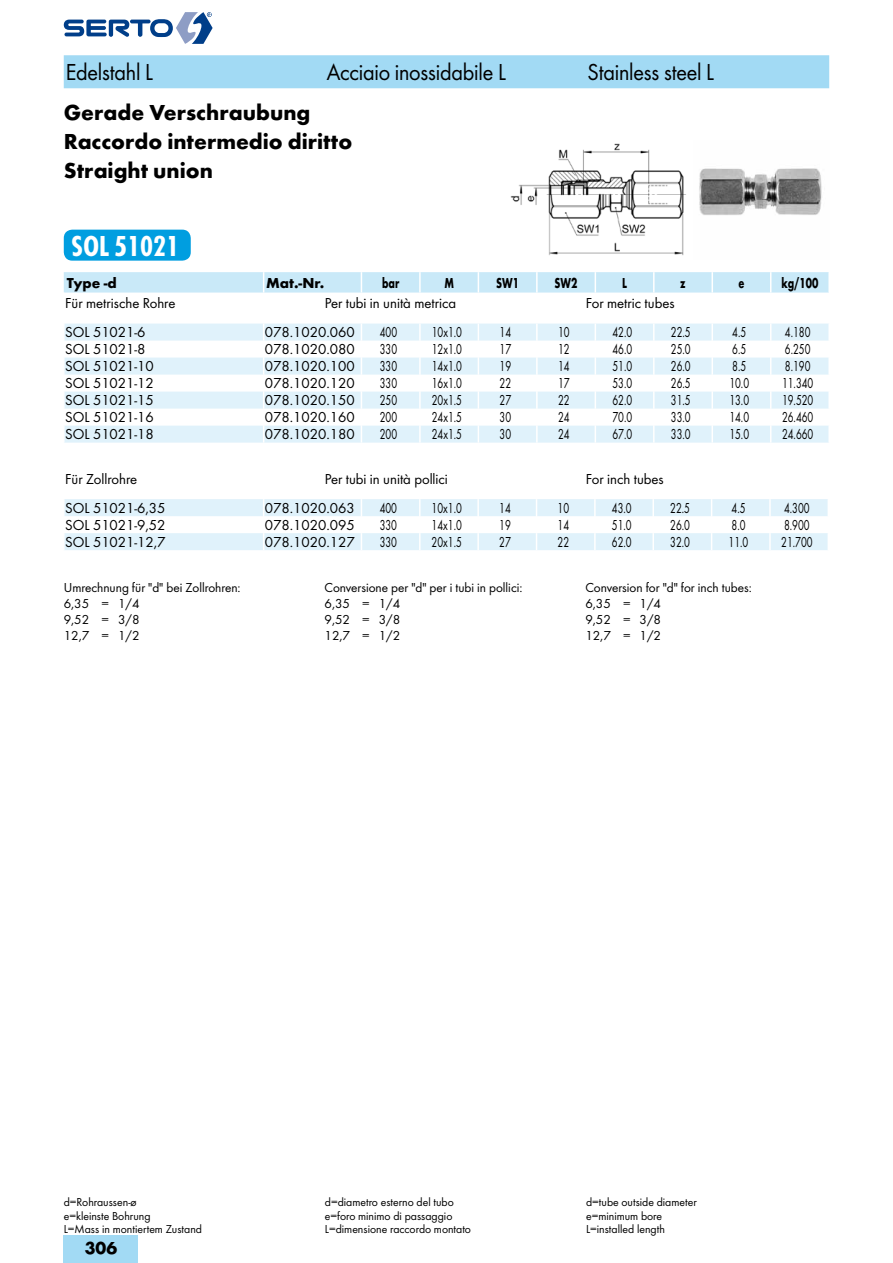
<style>
.page{position:relative;width:893px;height:1263px;background:#fff}
.page>*{position:absolute;margin:0;border:0;box-sizing:border-box;transform-origin:0 0}
.t1{font:700 30px "Futura Con";color:#fff}
.t2{font:24px "Futura Boo";letter-spacing:-.01em;color:#000;scale:.94 1}
.t3{font:700 22.5px/28.8px "Futura";color:#000}
.t4{font:700 18px "Futura";color:#000}
.t5{font:15px "Futura Boo";color:#000}
.t6{font:15px "Futura Boo";color:#000;scale:.7 1}
.t7{font:700 15px "Futura";color:#000;scale:.7 1}
.t8{font:700 15px "Futura";color:#000}
.t9{font:13.5px/16.2px "Futura Boo";color:#000}
.t10{font:12px/13.5px "Futura Boo";color:#000}
</style>
<div class="page">
<div style="left:63px;top:55px;width:767px;height:34px;background:#a2daf4"></div>
<svg style="left:64px;top:12px;width:149px;height:32px"></svg>
<svg style="left:63px;top:229px;width:766px;height:214px"></svg>
<hr style="left:828px;top:272px;width:2px;height:21px;background:#fff">
<img style="left:507px;top:143px;width:182px;height:116px">
<img style="left:693px;top:168px;width:136px;height:91px">
<div style="left:64px;top:230px;width:127px;height:31px;background:#009ee0;border-radius:9px"></div>
<svg style="left:64px;top:499px;width:764px;height:51px"></svg>
<div style="left:64px;top:1235px;width:74px;height:28px;background:#a2daf4"></div>
<h2 class="t2" style="left:66px;top:57px;width:94px">Edelstahl L</h2>
<h2 class="t2" style="left:327px;top:57px;width:192px">Acciaio inossidabile L</h2>
<h2 class="t2" style="left:587px;top:57px;width:136px">Stainless steel L</h2>
<h3 class="t3" style="left:64px;top:98px;width:290px">Gerade Verschraubung<br>Raccordo intermedio diritto<br>Straight union</h3>
<h1 class="t1" style="left:71px;top:228px;width:109px">SOL 51021</h1>
<p class="t8" style="left:67px;top:274px;width:51px">Type -d</p>
<p class="t8" style="left:266px;top:274px;width:60px">Mat.-Nr.</p>
<p class="t7" style="left:382px;top:274px;width:26px">bar</p>
<p class="t7" style="left:444px;top:274px;width:15px">M</p>
<p class="t7" style="left:496px;top:274px;width:34px">SW1</p>
<p class="t7" style="left:555px;top:274px;width:34px">SW2</p>
<p class="t7" style="left:622px;top:274px;width:9px">L</p>
<p class="t7" style="left:680px;top:274px;width:9px">z</p>
<p class="t7" style="left:738px;top:274px;width:10px">e</p>
<p class="t7" style="left:782px;top:274px;width:54px">kg/100</p>
<p class="t5" style="left:65px;top:294px;width:112px">Für metrische Rohre</p>
<p class="t5" style="left:325px;top:294px;width:133px">Per tubi in unità metrica</p>
<p class="t5" style="left:586px;top:294px;width:90px">For metric tubes</p>
<p class="t5" style="left:65px;top:323px;width:82px">SOL 51021-6</p>
<p class="t5" style="left:265px;top:323px;width:91px">078.1020.060</p>
<p class="t6" style="left:380px;top:323px;width:26px">400</p>
<p class="t6" style="left:432px;top:323px;width:45px">10x1.0</p>
<p class="t6" style="left:500px;top:323px;width:18px">14</p>
<p class="t6" style="left:558px;top:323px;width:18px">10</p>
<p class="t6" style="left:612px;top:323px;width:30px">42.0</p>
<p class="t6" style="left:671px;top:323px;width:30px">22.5</p>
<p class="t6" style="left:732px;top:323px;width:21px">4.5</p>
<p class="t6" style="left:785px;top:323px;width:38px">4.180</p>
<p class="t5" style="left:65px;top:340px;width:82px">SOL 51021-8</p>
<p class="t5" style="left:265px;top:340px;width:91px">078.1020.080</p>
<p class="t6" style="left:380px;top:340px;width:26px">330</p>
<p class="t6" style="left:432px;top:340px;width:45px">12x1.0</p>
<p class="t6" style="left:500px;top:340px;width:18px">17</p>
<p class="t6" style="left:558px;top:340px;width:18px">12</p>
<p class="t6" style="left:612px;top:340px;width:30px">46.0</p>
<p class="t6" style="left:671px;top:340px;width:30px">25.0</p>
<p class="t6" style="left:732px;top:340px;width:21px">6.5</p>
<p class="t6" style="left:785px;top:340px;width:38px">6.250</p>
<p class="t5" style="left:65px;top:357px;width:90px">SOL 51021-10</p>
<p class="t5" style="left:265px;top:357px;width:91px">078.1020.100</p>
<p class="t6" style="left:380px;top:357px;width:26px">330</p>
<p class="t6" style="left:432px;top:357px;width:45px">14x1.0</p>
<p class="t6" style="left:500px;top:357px;width:18px">19</p>
<p class="t6" style="left:558px;top:357px;width:18px">14</p>
<p class="t6" style="left:612px;top:357px;width:30px">51.0</p>
<p class="t6" style="left:671px;top:357px;width:30px">26.0</p>
<p class="t6" style="left:732px;top:357px;width:21px">8.5</p>
<p class="t6" style="left:785px;top:357px;width:38px">8.190</p>
<p class="t5" style="left:65px;top:374px;width:90px">SOL 51021-12</p>
<p class="t5" style="left:265px;top:374px;width:91px">078.1020.120</p>
<p class="t6" style="left:380px;top:374px;width:26px">330</p>
<p class="t6" style="left:432px;top:374px;width:45px">16x1.0</p>
<p class="t6" style="left:500px;top:374px;width:18px">22</p>
<p class="t6" style="left:558px;top:374px;width:18px">17</p>
<p class="t6" style="left:612px;top:374px;width:30px">53.0</p>
<p class="t6" style="left:671px;top:374px;width:30px">26.5</p>
<p class="t6" style="left:729px;top:374px;width:30px">10.0</p>
<p class="t6" style="left:782px;top:374px;width:46px">11.340</p>
<p class="t5" style="left:65px;top:391px;width:90px">SOL 51021-15</p>
<p class="t5" style="left:265px;top:391px;width:91px">078.1020.150</p>
<p class="t6" style="left:380px;top:391px;width:26px">250</p>
<p class="t6" style="left:432px;top:391px;width:45px">20x1.5</p>
<p class="t6" style="left:500px;top:391px;width:18px">27</p>
<p class="t6" style="left:558px;top:391px;width:18px">22</p>
<p class="t6" style="left:612px;top:391px;width:30px">62.0</p>
<p class="t6" style="left:671px;top:391px;width:30px">31.5</p>
<p class="t6" style="left:729px;top:391px;width:30px">13.0</p>
<p class="t6" style="left:782px;top:391px;width:46px">19.520</p>
<p class="t5" style="left:65px;top:408px;width:90px">SOL 51021-16</p>
<p class="t5" style="left:265px;top:408px;width:91px">078.1020.160</p>
<p class="t6" style="left:380px;top:408px;width:26px">200</p>
<p class="t6" style="left:432px;top:408px;width:45px">24x1.5</p>
<p class="t6" style="left:500px;top:408px;width:18px">30</p>
<p class="t6" style="left:558px;top:408px;width:18px">24</p>
<p class="t6" style="left:612px;top:408px;width:30px">70.0</p>
<p class="t6" style="left:671px;top:408px;width:30px">33.0</p>
<p class="t6" style="left:729px;top:408px;width:30px">14.0</p>
<p class="t6" style="left:782px;top:408px;width:46px">26.460</p>
<p class="t5" style="left:65px;top:425px;width:90px">SOL 51021-18</p>
<p class="t5" style="left:265px;top:425px;width:91px">078.1020.180</p>
<p class="t6" style="left:380px;top:425px;width:26px">200</p>
<p class="t6" style="left:432px;top:425px;width:45px">24x1.5</p>
<p class="t6" style="left:500px;top:425px;width:18px">30</p>
<p class="t6" style="left:558px;top:425px;width:18px">24</p>
<p class="t6" style="left:612px;top:425px;width:30px">67.0</p>
<p class="t6" style="left:671px;top:425px;width:30px">33.0</p>
<p class="t6" style="left:729px;top:425px;width:30px">15.0</p>
<p class="t6" style="left:782px;top:425px;width:46px">24.660</p>
<p class="t5" style="left:65px;top:470px;width:73px">Für Zollrohre</p>
<p class="t5" style="left:325px;top:470px;width:125px">Per tubi in unità pollici</p>
<p class="t5" style="left:586px;top:470px;width:80px">For inch tubes</p>
<p class="t5" style="left:65px;top:499px;width:102px">SOL 51021-6,35</p>
<p class="t5" style="left:265px;top:499px;width:91px">078.1020.063</p>
<p class="t6" style="left:380px;top:499px;width:26px">400</p>
<p class="t6" style="left:432px;top:499px;width:45px">10x1.0</p>
<p class="t6" style="left:499px;top:499px;width:18px">14</p>
<p class="t6" style="left:558px;top:499px;width:18px">10</p>
<p class="t6" style="left:612px;top:499px;width:30px">43.0</p>
<p class="t6" style="left:670px;top:499px;width:30px">22.5</p>
<p class="t6" style="left:731px;top:499px;width:21px">4.5</p>
<p class="t6" style="left:784px;top:499px;width:38px">4.300</p>
<p class="t5" style="left:65px;top:516px;width:102px">SOL 51021-9,52</p>
<p class="t5" style="left:265px;top:516px;width:91px">078.1020.095</p>
<p class="t6" style="left:380px;top:516px;width:26px">330</p>
<p class="t6" style="left:432px;top:516px;width:45px">14x1.0</p>
<p class="t6" style="left:499px;top:516px;width:18px">19</p>
<p class="t6" style="left:558px;top:516px;width:18px">14</p>
<p class="t6" style="left:612px;top:516px;width:30px">51.0</p>
<p class="t6" style="left:670px;top:516px;width:30px">26.0</p>
<p class="t6" style="left:731px;top:516px;width:21px">8.0</p>
<p class="t6" style="left:784px;top:516px;width:38px">8.900</p>
<p class="t5" style="left:65px;top:533px;width:102px">SOL 51021-12,7</p>
<p class="t5" style="left:265px;top:533px;width:91px">078.1020.127</p>
<p class="t6" style="left:380px;top:533px;width:26px">330</p>
<p class="t6" style="left:432px;top:533px;width:45px">20x1.5</p>
<p class="t6" style="left:499px;top:533px;width:18px">27</p>
<p class="t6" style="left:558px;top:533px;width:18px">22</p>
<p class="t6" style="left:612px;top:533px;width:30px">62.0</p>
<p class="t6" style="left:670px;top:533px;width:30px">32.0</p>
<p class="t6" style="left:729px;top:533px;width:30px">11.0</p>
<p class="t6" style="left:781px;top:533px;width:46px">21.700</p>
<p class="t9" style="left:64px;top:579px;width:178px">Umrechnung für "d" bei Zollrohren:<br>6,35 = 1/4<br>9,52 = 3/8<br>12,7 = 1/2</p>
<p class="t9" style="left:325px;top:579px;width:199px">Conversione per "d" per i tubi in pollici:<br>6,35 = 1/4<br>9,52 = 3/8<br>12,7 = 1/2</p>
<p class="t9" style="left:585px;top:579px;width:168px">Conversion for "d" for inch tubes:<br>6,35 = 1/4<br>9,52 = 3/8<br>12,7 = 1/2</p>
<p class="t10" style="left:64px;top:1195px;width:140px">d=Rohraussen-ø<br>e=kleinste Bohrung<br>L=Mass in montiertem Zustand</p>
<p class="t10" style="left:325px;top:1195px;width:148px">d=diametro esterno del tubo e=foro minimo di passaggio<br>L=dimensione raccordo montato</p>
<p class="t10" style="left:586px;top:1195px;width:112px">d=tube outside diameter e=minimum bore<br>L=installed length</p>
<p class="t4" style="left:85px;top:1237px;width:34px">306</p>
</div>
